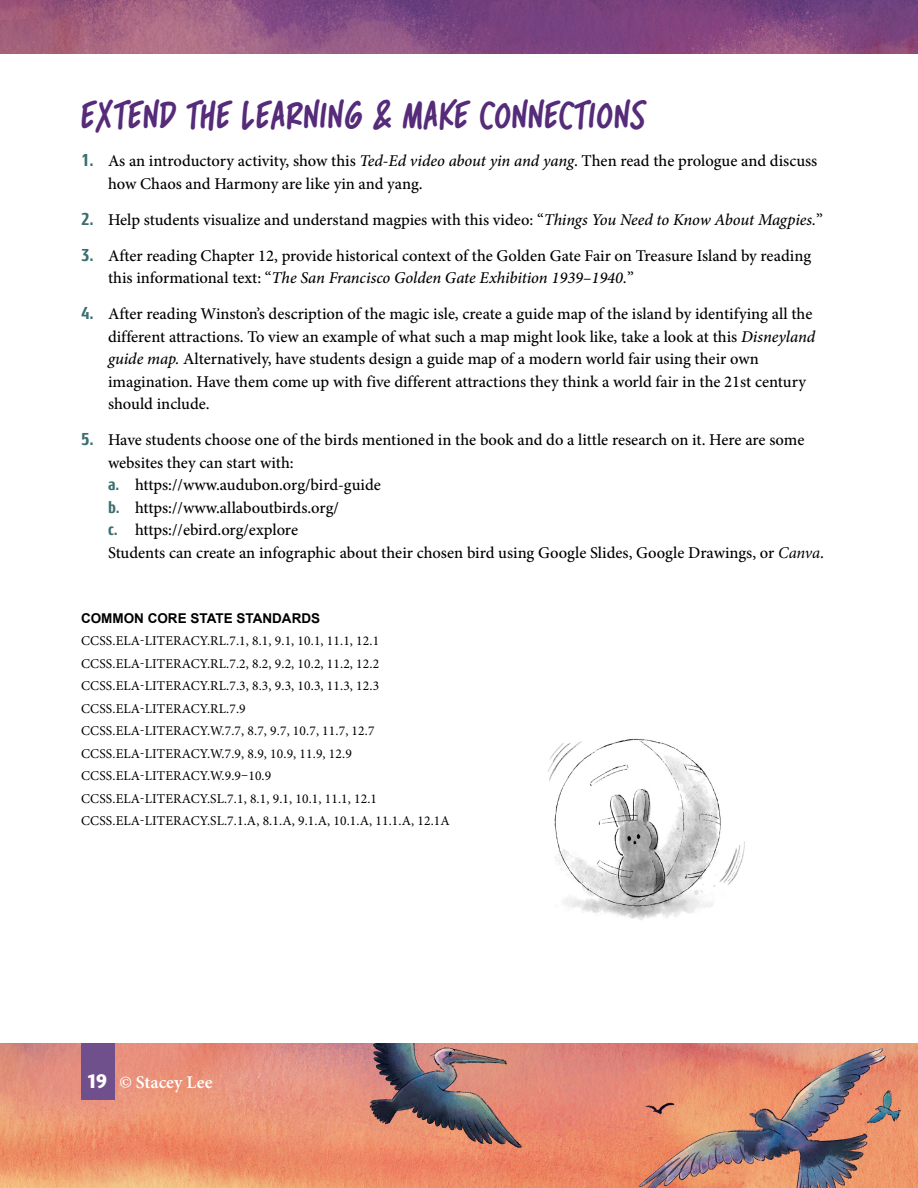
<style>
.page{position:relative;width:918px;height:1188px;background:#fff}
.page>*{position:absolute;margin:0;border:0;box-sizing:border-box;transform-origin:0 0}
.t1{font:700 36px "CC Scoundrel";letter-spacing:.02em;color:#552b7a}
.t2{font:600 18px "Minion Pro";color:#fff}
.t3{font:500 16.5px/22.5px "Minion Pro";color:#000}
.t4{font:13.5px/22.5px "Minion Pro";letter-spacing:.01em;color:#000}
.t5{font:700 13.5px "Arial";color:#000}
.s1{font-family:"Aeonis LT Pro";font-weight:800;font-stretch:condensed;font-size:18px;color:#3b6e6f}
.s2{font-style:italic}
.s3{font-family:"Aeonis LT Pro";font-weight:800;font-stretch:condensed;color:#3b6e6f}
.s4{font-weight:400;font-style:italic}
.s5{font-family:"Astoria";font-weight:700;font-size:19.5px}
</style>
<div class="page">
<img style="left:0;top:1043px;width:918px;height:145px">
<img style="left:0;top:0;width:918px;height:54px">
<div style="left:81px;top:1043px;width:34px;height:57px;background:#704f8d"></div>
<img style="left:548px;top:738px;width:197px;height:182px">
<h1 class="t1" style="left:81px;top:92px;width:566px">EXTEND THE LEARNING &amp; MAKE CONNECTIONS</h1>
<p class="t3" style="left:108px;top:150px;width:711px;text-indent:-27px"><span class="s1">1.</span> As an introductory activity, show this <span class="s2">Ted-Ed video about yin and yang</span>. Then read the prologue and discuss how Chaos and Harmony are like yin and yang.</p>
<p class="t3" style="left:81px;top:208px;width:743px"><span class="s1">2.</span> Help students visualize and understand magpies with this video: “<span class="s2">Things You Need to Know About Magpies.</span>”</p>
<p class="t3" style="left:108px;top:244px;width:705px;text-indent:-27px"><span class="s1">3.</span> After reading Chapter 12, provide historical context of the Golden Gate Fair on Treasure Island by reading this informational text: “<span class="s2">The San Francisco Golden Gate Exhibition 1939–1940.</span>”</p>
<p class="t3" style="left:108px;top:303px;width:709px;text-indent:-27px"><span class="s1">4.</span> After reading Winston’s description of the magic isle, create a guide map of the island by identifying all the different attractions. To view an example of what such a map might look like, take a look at this <span class="s2">Disneyland guide map.</span> Alternatively, have students design a guide map of a modern world fair using their own imagination. Have them come up with five different attractions they think a world fair in the 21st century should include.</p>
<p class="t3" style="left:108px;top:429px;width:718px;text-indent:-27px"><span class="s1">5.</span> Have students choose one of the birds mentioned in the book and do a little research on it. Here are some websites they can start with:<br><span class="s3">a.</span> https://www.audubon.org/bird-guide<br><span class="s3">b.</span> https://www.allaboutbirds.org/<br><span class="s3">c.</span> https://ebird.org/explore<br>Students can create an infographic about their chosen bird using Google Slides, Google Drawings, or <span class="s4">Canva</span>.</p>
<p class="t5" style="left:81px;top:609px;width:241px">COMMON CORE STATE STANDARDS</p>
<p class="t4" style="left:81px;top:630px;width:370px">CCSS.ELA-LITERACY.RL.7.1, 8.1, 9.1, 10.1, 11.1, 12.1<br>CCSS.ELA-LITERACY.RL.7.2, 8.2, 9.2, 10.2, 11.2, 12.2<br>CCSS.ELA-LITERACY.RL.7.3, 8.3, 9.3, 10.3, 11.3, 12.3<br>CCSS.ELA-LITERACY.RL.7.9<br>CCSS.ELA-LITERACY.W.7.7, 8.7, 9.7, 10.7, 11.7, 12.7<br>CCSS.ELA-LITERACY.W.7.9, 8.9, 10.9, 11.9, 12.9<br>CCSS.ELA-LITERACY.W.9.9–10.9<br>CCSS.ELA-LITERACY.SL.7.1, 8.1, 9.1, 10.1, 11.1, 12.1<br>CCSS.ELA-LITERACY.SL.7.1.A, 8.1.A, 9.1.A, 10.1.A, 11.1.A, 12.1A</p>
<p class="t2" style="left:88px;top:1069px;width:126px"><span class="s5">19</span> © Stacey Lee</p>
</div>
